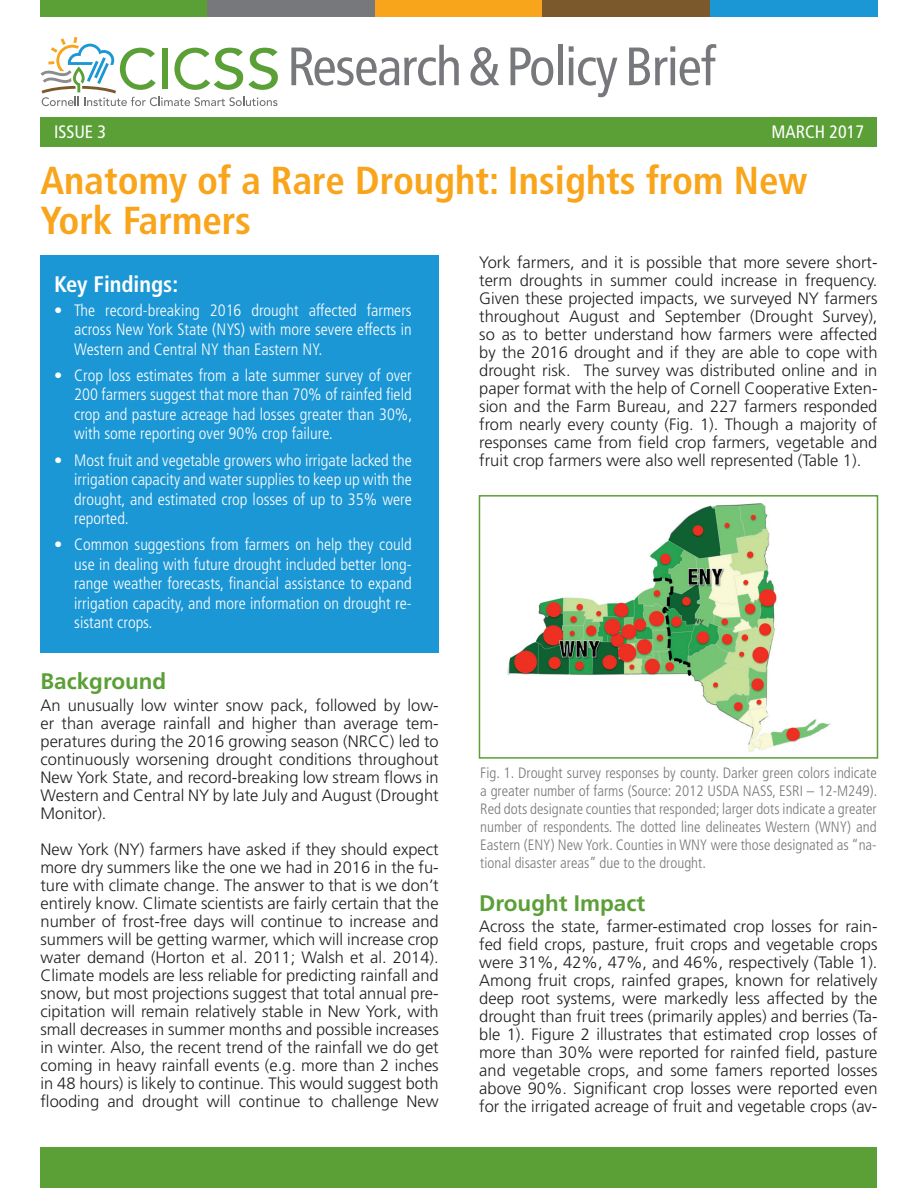
<style>
.page{position:relative;width:918px;height:1188px;background:#fff}
.page>*{position:absolute;margin:0;border:0;box-sizing:border-box;transform-origin:0 0}
.t1{font:condensed 54px "Frutiger LT Std";letter-spacing:-.02em;color:#76787b}
.t2{font:700 condensed 39px/40.5px "Frutiger LT Std";color:#f9a51b}
.t3{font:700 22.5px "Frutiger LT Std";color:#5b9f37}
.t4{font:700 condensed 22.5px "Frutiger LT Std";color:#fff}
.t5{font:condensed 18px "Frutiger LT Std";color:#fff}
.t6{font:300 16.5px/18px "Frutiger LT Std";color:#231f20;text-align:justify}
.t7{font:300 condensed 16.5px/19.5px "Frutiger LT Std";color:#fff;text-align:justify}
.t8{font:300 condensed 15px/18px "Frutiger LT Std";color:#76787b;text-align:justify}
</style>
<div class="page">
<svg style="left:40px;top:37px;width:238px;height:69px"></svg>
<div style="left:40px;top:117px;width:838px;height:30px;background:#5b9f37"></div>
<div style="left:40px;top:1148px;width:838px;height:40px;background:#5b9f37"></div>
<div style="left:40px;top:0;width:168px;height:17px;background:#5b9f37"></div>
<div style="left:375px;top:0;width:167px;height:17px;background:#f9a51b"></div>
<div style="left:710px;top:0;width:167px;height:17px;background:#1c97d5"></div>
<div style="left:208px;top:0;width:167px;height:17px;background:#76787b"></div>
<div style="left:542px;top:0;width:168px;height:17px;background:#7b592c"></div>
<div style="left:40px;top:255px;width:399px;height:397px;background:#1c97d5"></div>
<img style="left:507px;top:503px;width:324px;height:249px">
<div style="left:479px;top:495px;width:399px;height:264px;border:2px solid #5b9f37"></div>
<h1 class="t1" style="left:287px;top:35px;width:430px">Research &amp; Policy Brief</h1>
<p class="t5" style="left:54px;top:121px;width:54px">ISSUE 3</p>
<p class="t5" style="left:771px;top:121px;width:94px">MARCH 2017</p>
<h2 class="t2" style="left:40px;top:160px;width:768px">Anatomy of a Rare Drought: Insights from New<br>York Farmers</h2>
<h3 class="t4" style="left:54px;top:271px;width:126px">Key Findings:</h3>
<p class="t7" style="left:74px;top:300px;width:339px;text-indent:-20px">• The record-breaking 2016 drought affected farmers across New York State (NYS) with more severe effects in Western and Central NY than Eastern NY.</p>
<p class="t7" style="left:74px;top:366px;width:340px;text-indent:-20px">• Crop loss estimates from a late summer survey of over 200 farmers suggest that more than 70% of rainfed field crop and pasture acreage had losses greater than 30%, with some reporting over 90% crop failure.</p>
<p class="t7" style="left:74px;top:450px;width:339px;text-indent:-20px">• Most fruit and vegetable growers who irrigate lacked the irrigation capacity and water supplies to keep up with the drought, and estimated crop losses of up to 35% were reported.</p>
<p class="t7" style="left:74px;top:535px;width:339px;text-indent:-20px">• Common suggestions from farmers on help they could use in dealing with future drought included better long&shy;range weather forecasts, financial assistance to expand irrigation capacity, and more information on drought re&shy;sistant crops.</p>
<h3 class="t3" style="left:40px;top:668px;width:127px">Background</h3>
<p class="t6" style="left:40px;top:697px;width:400px">An unusually low winter snow pack, followed by low&shy;er than average rainfall and higher than average tem&shy;peratures during the 2016 growing season (NRCC) led to continuously worsening drought conditions throughout New York State, and record-breaking low stream flows in Western and Central NY by late July and August (Drought Monitor).</p>
<p class="t6" style="left:40px;top:841px;width:400px">New York (NY) farmers have asked if they should expect more dry summers like the one we had in 2016 in the fu&shy;ture with climate change. The answer to that is we don’t entirely know. Climate scientists are fairly certain that the number of frost-free days will continue to increase and summers will be getting warmer, which will increase crop water demand (Horton et al. 2011; Walsh et al. 2014).<br>Climate models are less reliable for predicting rainfall and snow, but most projections suggest that total annual pre&shy;cipitation will remain relatively stable in New York, with small decreases in summer months and possible increases in winter. Also, the recent trend of the rainfall we do get coming in heavy rainfall events (e.g. more than 2 inches in 48 hours) is likely to continue. This would suggest both flooding and drought will continue to challenge New</p>
<p class="t6" style="left:479px;top:253px;width:400px">York farmers, and it is possible that more severe short&shy;term droughts in summer could increase in frequency.<br>Given these projected impacts, we surveyed NY farmers throughout August and September (Drought Survey), so as to better understand how farmers were affected by the 2016 drought and if they are able to cope with drought risk. The survey was distributed online and in paper format with the help of Cornell Cooperative Exten&shy;sion and the Farm Bureau, and 227 farmers responded from nearly every county (Fig. 1). Though a majority of responses came from field crop farmers, vegetable and fruit crop farmers were also well represented (Table 1).</p>
<p class="t8" style="left:480px;top:764px;width:399px">Fig. 1. Drought survey responses by county. Darker green colors indicate a greater number of farms (Source: 2012 USDA NASS, ESRI – 12-M249).<br>Red dots designate counties that responded; larger dots indicate a greater number of respondents. The dotted line delineates Western (WNY) and Eastern (ENY) New York. Counties in WNY were those designated as “na&shy;tional disaster areas” due to the drought.</p>
<h3 class="t3" style="left:479px;top:890px;width:167px">Drought Impact</h3>
<p class="t6" style="left:479px;top:918px;width:400px">Across the state, farmer-estimated crop losses for rain&shy;fed field crops, pasture, fruit crops and vegetable crops were 31%, 42%, 47%, and 46%, respectively (Table 1).<br>Among fruit crops, rainfed grapes, known for relatively deep root systems, were markedly less affected by the drought than fruit trees (primarily apples) and berries (Ta&shy;ble 1). Figure 2 illustrates that estimated crop losses of more than 30% were reported for rainfed field, pasture and vegetable crops, and some famers reported losses above 90%. Significant crop losses were reported even for the irrigated acreage of fruit and vegetable crops (av-</p>
</div>
